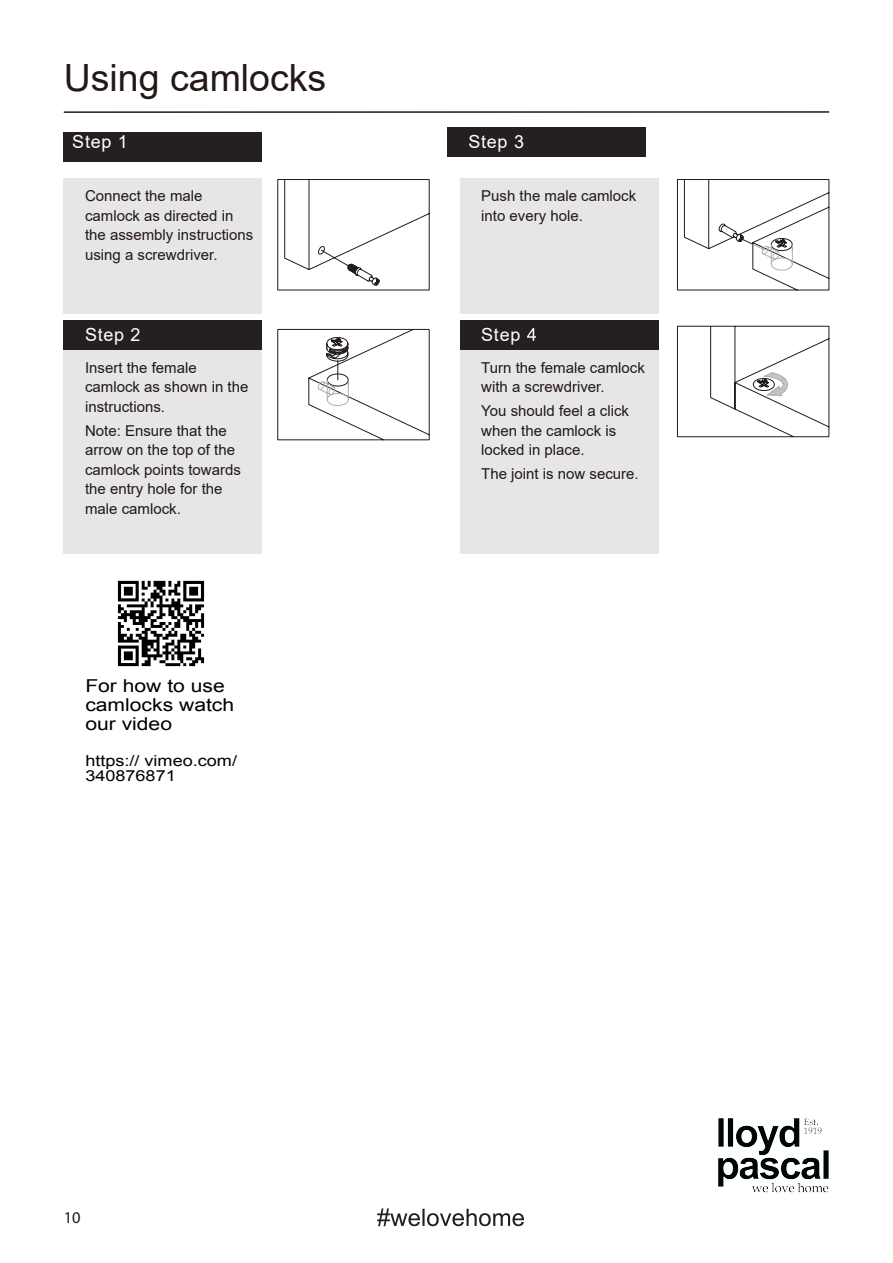
<style>
.page{position:relative;width:893px;height:1263px;background:#fff}
.page>*{position:absolute;margin:0;border:0;box-sizing:border-box;transform-origin:0 0}
.t1{font:37.5px "Arial";color:#231815}
.t2{font:18px "Arial";letter-spacing:.04em;color:#fff}
.t3{font:17.7px/18.9px "Arial";color:#000;scale:1.19 1}
.t4{font:15.15px/15.3px "Arial";color:#000;scale:1.19 1}
.t5{font:15px/19.5px "Arial";color:#231815}
</style>
<div class="page">
<hr style="left:64px;top:111px;width:765px;height:2px;background:#231815">
<div style="left:64px;top:132px;width:198px;height:30px;background:#241f21"></div>
<div style="left:447px;top:128px;width:198px;height:29px;background:#241f21"></div>
<div style="left:64px;top:320px;width:198px;height:30px;background:#241f21"></div>
<div style="left:460px;top:320px;width:198px;height:30px;background:#241f21"></div>
<div style="left:64px;top:178px;width:198px;height:136px;background:#e6e6e6"></div>
<div style="left:460px;top:178px;width:198px;height:136px;background:#e6e6e6"></div>
<div style="left:64px;top:350px;width:198px;height:203px;background:#e6e6e6"></div>
<div style="left:460px;top:350px;width:198px;height:203px;background:#e6e6e6"></div>
<svg style="left:527px;top:328px;width:9px;height:13px"></svg>
<svg style="left:277px;top:179px;width:153px;height:112px"></svg>
<svg style="left:277px;top:329px;width:153px;height:111px"></svg>
<svg style="left:677px;top:179px;width:153px;height:112px"></svg>
<svg style="left:677px;top:326px;width:153px;height:111px"></svg>
<svg style="left:377px;top:1208px;width:147px;height:18px"></svg>
<img style="left:718px;top:1118px;width:111px;height:75px">
<img style="left:117px;top:580px;width:88px;height:87px">
<h1 class="t1" style="left:64px;top:52px;width:264px">Using camlocks</h1>
<p class="t2" style="left:72px;top:130px;width:57px">Step 1</p>
<p class="t2" style="left:468px;top:130px;width:57px">Step 3</p>
<p class="t5" style="left:85px;top:186px;width:170px">Connect the male camlock as directed in the assembly instructions using a screwdriver.</p>
<p class="t5" style="left:481px;top:186px;width:157px">Push the male camlock into every hole.</p>
<p class="t2" style="left:85px;top:322px;width:57px">Step 2</p>
<p class="t2" style="left:481px;top:322px;width:41px">Step</p>
<p class="t5" style="left:85px;top:358px;width:165px">Insert the female camlock as shown in the instructions.</p>
<p class="t5" style="left:85px;top:420px;width:157px">Note: Ensure that the arrow on the top of the camlock points towards the entry hole for the male camlock.</p>
<p class="t3" style="left:85px;top:677px;width:127px">For how to use camlocks watch our video</p>
<p class="t4" style="left:85px;top:753px;width:129px">https:// vimeo.com/<br>340876871</p>
<p class="t5" style="left:481px;top:358px;width:165px">Turn the female camlock with a screwdriver.</p>
<p class="t5" style="left:481px;top:401px;width:149px">You should feel a click when the camlock is locked in place.</p>
<p class="t5" style="left:481px;top:464px;width:159px">The joint is now secure.</p>
</div>
